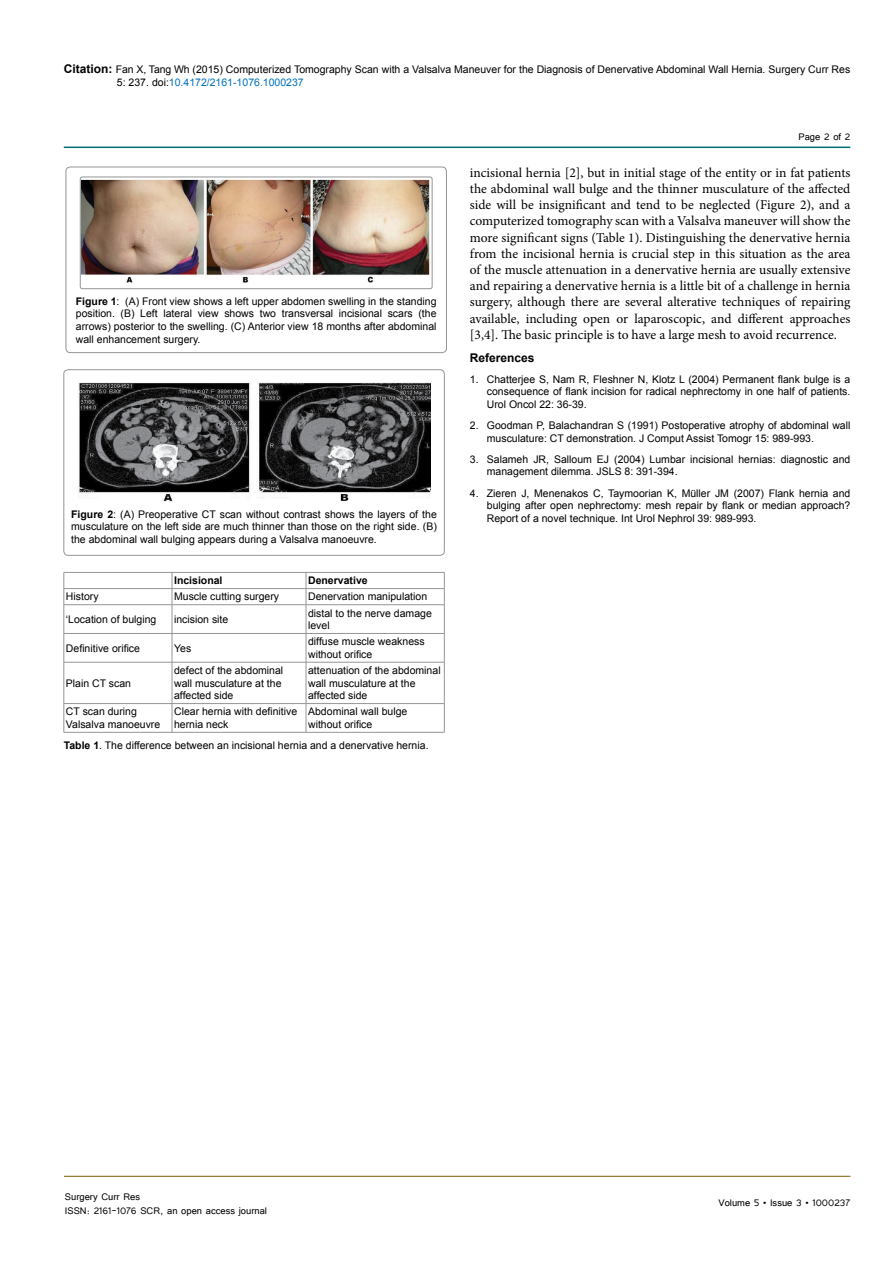
<style>
.page{position:relative;width:893px;height:1263px;background:#fff}
.page>*{position:absolute;margin:0;border:0;box-sizing:border-box;transform-origin:0 0}
.t1{font:13.5px/16.2px "Minion Pro";letter-spacing:-.005em;color:#000;text-align:justify}
.t2{font:12px/14.4px "Tunga";color:#000}
.t3{font:700 12px "Arial";color:#000}
.t4{font:10.5px/12.6px "Arial";color:#000}
.t5{font:700 10.5px "Arial";color:#000}
.s1{font-weight:700;font-size:12px}
.s2{color:#0072bc}
.s3{font-weight:700}
</style>
<div class="page">
<hr style="left:64px;top:147px;width:786px;height:1px;background:#007071">
<hr style="left:64px;top:1176px;width:786px;height:1px;background:#7f5d00">
<img style="left:80px;top:177px;width:352px;height:112px">
<div style="left:80px;top:177px;width:352px;height:112px;border:1px solid #939598;border-radius:2px"></div>
<div style="left:66px;top:167px;width:380px;height:186px;border:1px solid #939598;border-radius:4px"></div>
<img style="left:78px;top:382px;width:353px;height:119px">
<div style="left:64px;top:370px;width:380px;height:185px;border:1px solid #939598;border-radius:4px"></div>
<hr style="left:64px;top:572px;width:108px;height:1px;background:#939598">
<hr style="left:172px;top:572px;width:134px;height:1px;background:#939598">
<hr style="left:306px;top:572px;width:138px;height:1px;background:#939598">
<hr style="left:64px;top:588px;width:108px;height:1px;background:#939598">
<hr style="left:172px;top:588px;width:134px;height:1px;background:#939598">
<hr style="left:306px;top:588px;width:138px;height:1px;background:#939598">
<hr style="left:64px;top:604px;width:108px;height:1px;background:#939598">
<hr style="left:172px;top:604px;width:134px;height:1px;background:#939598">
<hr style="left:306px;top:604px;width:138px;height:1px;background:#939598">
<hr style="left:64px;top:633px;width:108px;height:1px;background:#939598">
<svg style="left:64px;top:573px;width:1px;height:89px"></svg>
<hr style="left:172px;top:633px;width:134px;height:1px;background:#939598">
<svg style="left:172px;top:573px;width:1px;height:89px"></svg>
<hr style="left:306px;top:633px;width:138px;height:1px;background:#939598">
<svg style="left:306px;top:573px;width:1px;height:89px"></svg>
<svg style="left:444px;top:572px;width:1px;height:90px"></svg>
<hr style="left:64px;top:662px;width:108px;height:1px;background:#939598">
<hr style="left:64px;top:662px;width:1px;height:41px;background:#939598">
<hr style="left:172px;top:662px;width:134px;height:1px;background:#939598">
<hr style="left:172px;top:662px;width:1px;height:41px;background:#939598">
<hr style="left:306px;top:662px;width:138px;height:1px;background:#939598">
<hr style="left:306px;top:662px;width:1px;height:41px;background:#939598">
<hr style="left:444px;top:662px;width:1px;height:41px;background:#939598">
<hr style="left:64px;top:703px;width:108px;height:1px;background:#939598">
<svg style="left:64px;top:704px;width:1px;height:28px"></svg>
<hr style="left:172px;top:703px;width:134px;height:1px;background:#939598">
<svg style="left:172px;top:704px;width:1px;height:28px"></svg>
<hr style="left:306px;top:703px;width:138px;height:1px;background:#939598">
<svg style="left:306px;top:704px;width:1px;height:28px"></svg>
<svg style="left:444px;top:704px;width:1px;height:28px"></svg>
<hr style="left:64px;top:732px;width:108px;height:1px;background:#939598">
<hr style="left:172px;top:732px;width:134px;height:1px;background:#939598">
<hr style="left:306px;top:732px;width:138px;height:1px;background:#939598">
<p class="t4" style="left:117px;top:63px;width:735px;text-indent:-53px"><span class="s1">Citation:</span> Fan X, Tang Wh (2015) Computerized Tomography Scan with a Valsalva Maneuver for the Diagnosis of Denervative Abdominal Wall Hernia. Surgery Curr Res<br>5: 237. doi:<span class="s2">10.4172/2161-1076.1000237</span></p>
<p class="t4" style="left:76px;top:295px;width:362px;text-align:justify"><span class="s3">Figure 1</span>: (A) Front view shows a left upper abdomen swelling in the standing position. (B) Left lateral view shows two transversal incisional scars (the arrows) posterior to the swelling. (C) Anterior view 18 months after abdominal wall enhancement surgery.</p>
<p class="t4" style="left:71px;top:508px;width:367px;text-align:justify"><span class="s3">Figure 2</span>: (A) Preoperative CT scan without contrast shows the layers of the musculature on the left side are much thinner than those on the right side. (B) the abdominal wall bulging appears during a Valsalva manoeuvre.</p>
<p class="t5" style="left:174px;top:574px;width:50px">Incisional</p>
<p class="t5" style="left:308px;top:574px;width:61px">Denervative</p>
<p class="t4" style="left:66px;top:591px;width:34px">History</p>
<p class="t4" style="left:174px;top:591px;width:107px">Muscle cutting surgery</p>
<p class="t4" style="left:308px;top:591px;width:121px">Denervation manipulation</p>
<p class="t4" style="left:66px;top:613px;width:92px">‘Location of bulging</p>
<p class="t4" style="left:174px;top:613px;width:56px">incision site</p>
<p class="t4" style="left:308px;top:607px;width:125px">distal to the nerve damage level</p>
<p class="t4" style="left:66px;top:642px;width:76px">Definitive orifice</p>
<p class="t4" style="left:174px;top:642px;width:19px">Yes</p>
<p class="t4" style="left:308px;top:635px;width:118px">diffuse muscle weakness without orifice</p>
<p class="t4" style="left:66px;top:677px;width:67px">Plain CT scan</p>
<p class="t4" style="left:174px;top:664px;width:111px">defect of the abdominal wall musculature at the affected side</p>
<p class="t4" style="left:308px;top:664px;width:134px">attenuation of the abdominal wall musculature at the affected side</p>
<p class="t4" style="left:66px;top:706px;width:96px">CT scan during<br>Valsalva manoeuvre</p>
<p class="t4" style="left:174px;top:706px;width:125px">Clear hernia with definitive hernia neck</p>
<p class="t4" style="left:308px;top:706px;width:101px">Abdominal wall bulge without orifice</p>
<p class="t4" style="left:64px;top:739px;width:366px"><span class="s3">Table 1</span>. The difference between an incisional hernia and a denervative hernia.</p>
<p class="t2" style="left:798px;top:128px;width:54px">Page 2 of 2</p>
<p class="t1" style="left:470px;top:164px;width:382px">incisional hernia [2], but in initial stage of the entity or in fat patients the abdominal wall bulge and the thinner musculature of the affected side will be insignificant and tend to be neglected (Figure 2), and a computerized tomography scan with a Valsalva maneuver will show the more significant signs (Table 1). Distinguishing the denervative hernia from the incisional hernia is crucial step in this situation as the area of the muscle attenuation in a denervative hernia are usually extensive and repairing a denervative hernia is a little bit of a challenge in hernia surgery, although there are several alterative techniques of repairing available, including open or laparoscopic, and different approaches [3,4]. The basic principle is to have a large mesh to avoid recurrence.</p>
<p class="t3" style="left:470px;top:349px;width:66px">References</p>
<p class="t4" style="left:487px;top:373px;width:365px;text-align:justify;text-indent:-17px">1. Chatterjee S, Nam R, Fleshner N, Klotz L (2004) Permanent flank bulge is a consequence of flank incision for radical nephrectomy in one half of patients.<br>Urol Oncol 22: 36-39.</p>
<p class="t4" style="left:487px;top:419px;width:365px;text-indent:-17px">2. Goodman P, Balachandran S (1991) Postoperative atrophy of abdominal wall musculature: CT demonstration. J Comput Assist Tomogr 15: 989-993.</p>
<p class="t4" style="left:487px;top:453px;width:365px;text-indent:-17px">3. Salameh JR, Salloum EJ (2004) Lumbar incisional hernias: diagnostic and management dilemma. JSLS 8: 391-394.</p>
<p class="t4" style="left:487px;top:487px;width:365px;text-align:justify;text-indent:-17px">4. Zieren J, Menenakos C, Taymoorian K, Müller JM (2007) Flank hernia and bulging after open nephrectomy: mesh repair by flank or median approach?<br>Report of a novel technique. Int Urol Nephrol 39: 989-993.</p>
<p class="t2" style="left:65px;top:1188px;width:204px">Surgery Curr Res<br>ISSN: 2161-1076 SCR, an open access journal</p>
<p class="t2" style="left:718px;top:1194px;width:133px">Volume 5 • Issue 3 • 1000237</p>
</div>
